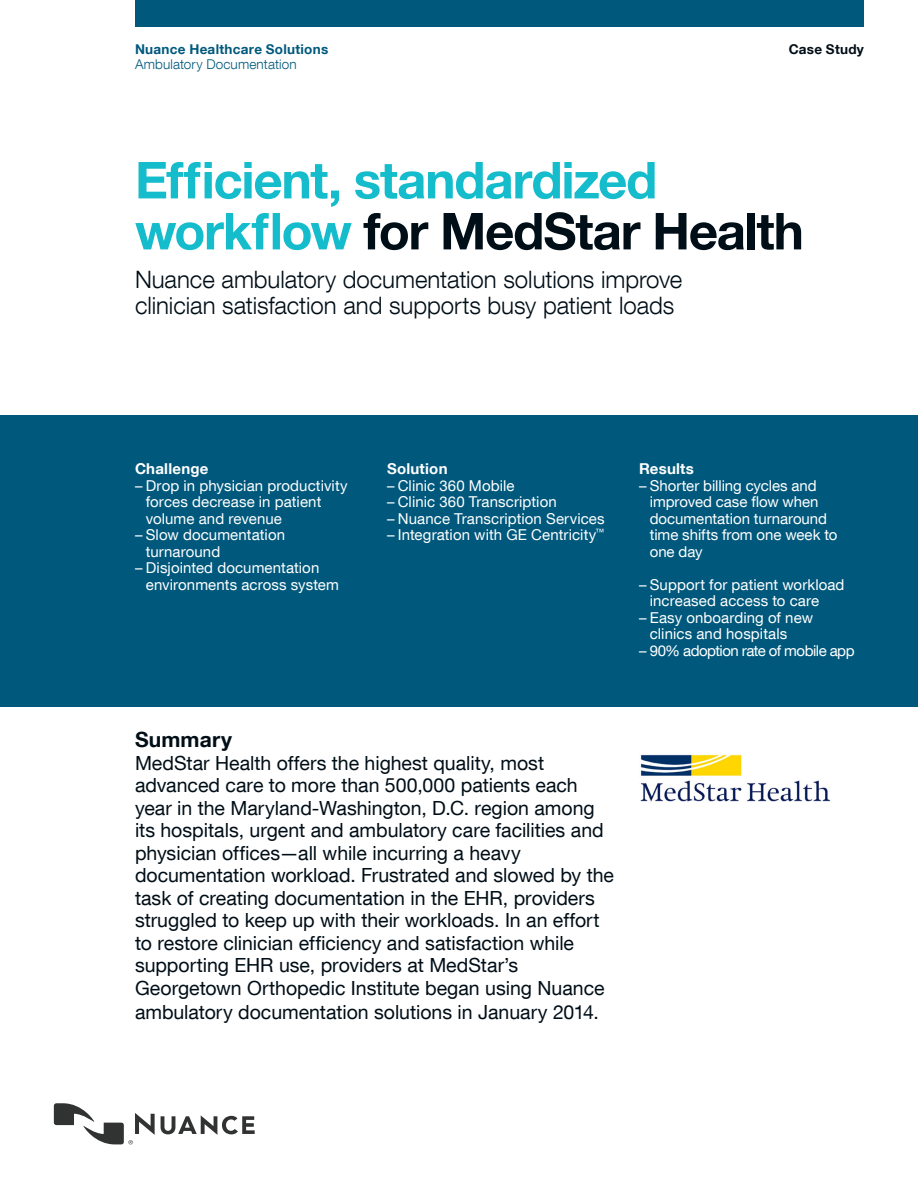
<style>
.page{position:relative;width:918px;height:1188px;background:#fff}
.page>*{position:absolute;margin:0;border:0;box-sizing:border-box;transform-origin:0 0}
.Headline_34_34{font:700 51px/51px "Helvetica Neue LT Com";letter-spacing:-.025em;color:#14bccc}
.Subhead_16_17{font:300 24px/25.5px "Helvetica Neue LT Com";letter-spacing:-.005em;color:#000e17}
.Intro_Text_LAST_Lg_s{font:700 21px "Helvetica Neue LT Com";letter-spacing:.01em;color:#000e17}
.Intro_Text_LAST_Lg_s-2{font:19.5px/22.6px "Helvetica Neue LT Com";color:#000e17}
.t1{font:15px/16.5px "Helvetica Neue LT Com";letter-spacing:.005em;color:#fff}
.t2{font:15px "Helvetica Neue LT Com";letter-spacing:-.035em;color:#fff}
.Front_Box__Head_10_1{font:700 15px "Helvetica Neue LT Com";letter-spacing:.015em;color:#fff}
.Business_Unit_Name_9{font:700 13.5px "Helvetica Neue LT Com";letter-spacing:.02em;color:#00597d}
.Body_Text_9_11{font:300 13.5px "Helvetica Neue LT Com";letter-spacing:.01em;color:#00597d}
.Document_Name_9_9{font:700 13.5px "Helvetica Neue LT Com";letter-spacing:.02em;color:#000e17}
.s1{color:#000e17}
</style>
<div class="page">
<div style="left:135px;top:0;width:729px;height:27px;background:#00597d"></div>
<svg style="left:161px;top:1115px;width:94px;height:20px"></svg>
<svg style="left:54px;top:1103px;width:101px;height:41px"></svg>
<div style="left:0;top:415px;width:918px;height:291px;background:#00597d"></div>
<img style="left:640px;top:754px;width:190px;height:48px">
<p class="Business_Unit_Name_9" style="left:135px;top:41px;width:195px">Nuance Healthcare Solutions</p>
<p class="Body_Text_9_11" style="left:135px;top:56px;width:163px">Ambulatory Documentation</p>
<p class="Document_Name_9_9" style="left:789px;top:41px;width:77px">Case Study</p>
<p class="Headline_34_34" style="left:135px;top:153px;width:670px">Efficient, standardized workflow <span class="s1">for MedStar Health</span></p>
<p class="Subhead_16_17" style="left:135px;top:267px;width:549px">Nuance ambulatory documentation solutions improve clinician satisfaction and supports busy patient loads</p>
<p class="Front_Box__Head_10_1" style="left:135px;top:459px;width:75px">Challenge</p>
<p class="t1" style="left:146px;top:477px;width:203px;text-indent:-11px">– Drop in physician productivity forces decrease in patient volume and revenue</p>
<p class="t1" style="left:146px;top:526px;width:141px;text-indent:-11px">– Slow documentation turnaround</p>
<p class="t1" style="left:146px;top:559px;width:195px;text-indent:-11px">– Disjointed documentation environments across system</p>
<p class="Front_Box__Head_10_1" style="left:387px;top:459px;width:62px">Solution</p>
<p class="t1" style="left:387px;top:477px;width:129px">– Clinic 360 Mobile</p>
<p class="t1" style="left:387px;top:493px;width:171px">– Clinic 360 Transcription</p>
<p class="t1" style="left:387px;top:510px;width:219px">– Nuance Transcription Services</p>
<p class="t1" style="left:387px;top:526px;width:219px">– Integration with GE Centricity<sup>™</sup></p>
<p class="Front_Box__Head_10_1" style="left:639px;top:459px;width:56px">Results</p>
<p class="t1" style="left:650px;top:477px;width:189px;text-indent:-11px">– Shorter billing cycles and improved case flow when documentation turnaround time shifts from one week to one day</p>
<p class="t1" style="left:650px;top:576px;width:196px;text-indent:-11px">– Support for patient workload increased access to care</p>
<p class="t1" style="left:650px;top:609px;width:165px;text-indent:-11px">– Easy onboarding of new clinics and hospitals</p>
<p class="t2" style="left:639px;top:641px;width:217px">– 90% adoption rate of mobile app</p>
<p class="Intro_Text_LAST_Lg_s" style="left:135px;top:726px;width:98px">Summary</p>
<p class="Intro_Text_LAST_Lg_s-2" style="left:135px;top:751px;width:480px">MedStar Health offers the highest quality, most advanced care to more than 500,000 patients each year in the Maryland-Washington, D.C. region among its hospitals, urgent and ambulatory care facilities and physician offices—all while incurring a heavy documentation workload. Frustrated and slowed by the task of creating documentation in the EHR, providers struggled to keep up with their workloads. In an effort to restore clinician efficiency and satisfaction while supporting EHR use, providers at MedStar’s Georgetown Orthopedic Institute began using Nuance ambulatory documentation solutions in January 2014.</p>
</div>
